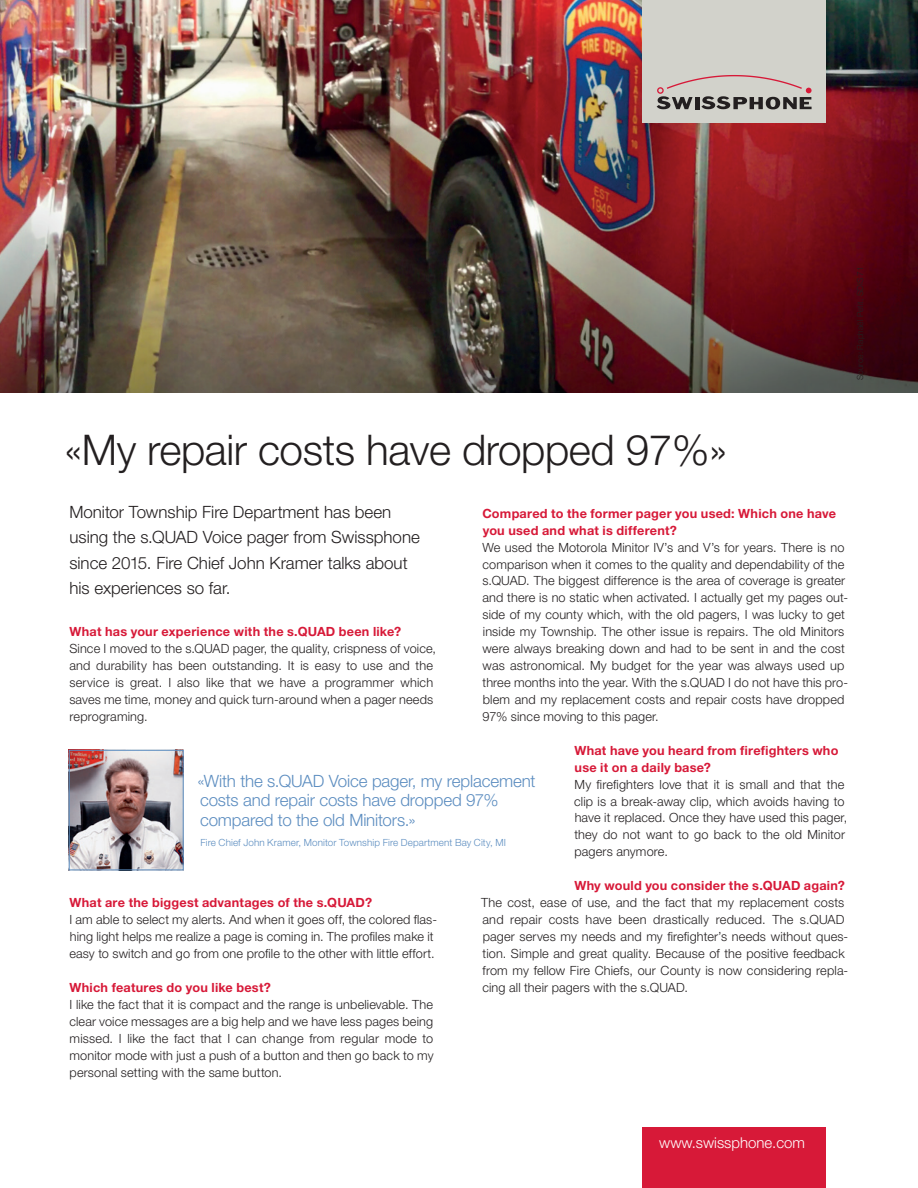
<style>
.page{position:relative;width:918px;height:1188px;background:#fff}
.page>*{position:absolute;margin:0;border:0;box-sizing:border-box;transform-origin:0 0}
.t1{font:300 42.3px "Helvetica Neue LT Std";letter-spacing:-.01em;color:#231f20}
.t2{font:300 16.95px/25.3px "Helvetica Neue LT Std";color:#231f20}
.t3{font:300 16.95px/19.8px "Helvetica Neue LT Std";letter-spacing:-.01em;color:#5c8dc0}
.t4{font:300 15px "Helvetica Neue LT Std";color:#fff}
.t5{font:300 12.75px/17px "Helvetica Neue LT Std";letter-spacing:.01em;color:#231f20}
.t6{font:700 12.75px/17px "Helvetica Neue LT Std";letter-spacing:.02em;color:#d71938}
.t7{font:300 9.9px "Helvetica Neue LT Std";letter-spacing:.01em;color:#5c8dc0}
.t8{font:300 8.4px "Helvetica Neue LT Std";color:#231f20}
</style>
<div class="page">
<img style="left:0;top:0;width:918px;height:393px">
<img style="left:71px;top:752px;width:111px;height:116px">
<div style="left:69px;top:750px;width:115px;height:120px;border:1px solid #5c8dc0"></div>
<div style="left:643px;top:0;width:183px;height:122px;background:#d2d2cb"></div>
<svg style="left:657px;top:75px;width:155px;height:34px"></svg>
<div style="left:643px;top:1127px;width:183px;height:61px;background:#d71938"></div>
<p class="t8" style="left:855px;top:380px;width:115px;rotate:-90deg">Source: Raphaël Petit, SDIS 71</p>
<h1 class="t1" style="left:64px;top:424px;width:664px">«My repair costs have dropped 97%»</h1>
<h2 class="t2" style="left:69px;top:499px;width:352px">Monitor Township Fire Department has been using the s.QUAD Voice pager from Swissphone since 2015. Fire Chief John Kramer talks about his experiences so far.</h2>
<p class="t6" style="left:70px;top:623px;width:333px">What has your experience with the s.QUAD been like?</p>
<p class="t5" style="left:69px;top:640px;width:368px">Since I moved to the s.QUAD pager, the quality, crispness of voice, and durability has been outstanding. It is easy to use and the service is great. I also like that we have a programmer which saves me time, money and quick turn-around when a pager needs reprograming.</p>
<p class="t6" style="left:482px;top:504px;width:355px">Compared to the former pager you used: Which one have you used and what is different?</p>
<p class="t5" style="left:482px;top:538px;width:367px">We used the Motorola Minitor IV’s and V’s for years. There is no comparison when it comes to the quality and dependability of the s.QUAD. The biggest difference is the area of coverage is greater and there is no static when activated. I actually get my pages out&shy;side of my county which, with the old pagers, I was lucky to get inside my Township. The other issue is repairs. The old Minitors were always breaking down and had to be sent in and the cost was astronomical. My budget for the year was always used up three months into the year. With the s.QUAD I do not have this pro&shy;blem and my replacement costs and repair costs have dropped 97% since moving to this pager.</p>
<p class="t6" style="left:574px;top:741px;width:266px">What have you heard from firefighters who use it on a daily base?</p>
<p class="t5" style="left:574px;top:775px;width:274px">My firefighters love that it is small and that the clip is a break-away clip, which avoids having to have it replaced. Once they have used this pager, they do not want to go back to the old Minitor pagers anymore.</p>
<p class="t6" style="left:574px;top:877px;width:272px">Why would you consider the s.QUAD again?</p>
<p class="t5" style="left:481px;top:894px;width:369px">The cost, ease of use, and the fact that my replacement costs and repair costs have been drastically reduced. The s.QUAD pager serves my needs and my firefighter’s needs without ques&shy;tion. Simple and great quality. Because of the positive feedback from my fellow Fire Chiefs, our County is now considering repla&shy;cing all their pagers with the s.QUAD.</p>
<h2 class="t3" style="left:197px;top:770px;width:340px">«With the s.QUAD Voice pager, my replacement costs and repair costs have dropped 97% compared to the old Minitors.»</h2>
<p class="t7" style="left:200px;top:836px;width:307px">Fire Chief John Kramer, Monitor Township Fire Department Bay City, MI</p>
<p class="t6" style="left:70px;top:894px;width:304px">What are the biggest advantages of the s.QUAD?</p>
<p class="t5" style="left:69px;top:911px;width:369px">I am able to select my alerts. And when it goes off, the colored flas&shy;hing light helps me realize a page is coming in. The profiles make it easy to switch and go from one profile to the other with little effort.</p>
<p class="t6" style="left:70px;top:979px;width:203px">Which features do you like best?</p>
<p class="t5" style="left:69px;top:996px;width:366px;text-align:justify">I like the fact that it is compact and the range is unbelievable. The clear voice messages are a big help and we have less pages being missed. I like the fact that I can change from regular mode to monitor mode with just a push of a button and then go back to my personal setting with the same button.</p>
<p class="t4" style="left:659px;top:1134px;width:147px">www.swissphone.com</p>
</div>
